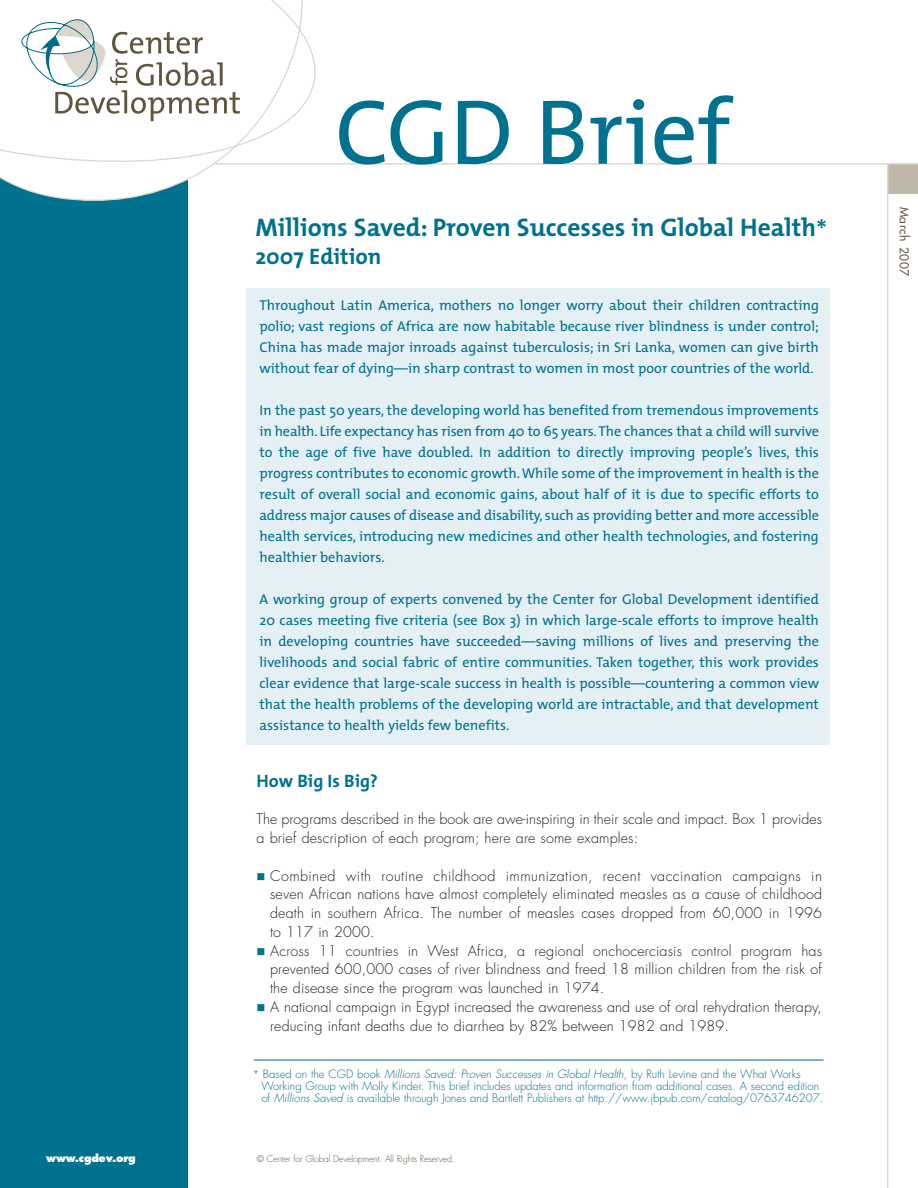
<style>
.page{position:relative;width:918px;height:1188px;background:#fff}
.page>*{position:absolute;margin:0;border:0;box-sizing:border-box;transform-origin:0 0}
.t1{font:93px "The Mix";color:#00718e}
.t2{font:700 25.5px "The Mix";color:#00718e}
.t3{font:700 22.5px "The Mix";color:#00718e}
.t4{font:700 18px "The Mix";color:#00718e}
.t5{font:14.25px/21px "The Mix";color:#00718e;text-align:justify}
.t6{font:300 14.25px/18.8px "Futura";letter-spacing:.01em;color:#231f20}
.t7{font:12px "Futura";letter-spacing:.045em;color:#685d49}
.t8{font:300 11.25px/12px "Futura";color:#00718e}
.t9{font:800 10.5px "Futura";letter-spacing:-.025em;color:#fff}
.t10{font:300 9px "Futura";letter-spacing:-.02em;color:#685d49}
.s1{font-weight:400;font-size:30px}
.s2{font-size:10.5px}
.s3{font-style:italic}
</style>
<div class="page">
<div style="left:246px;top:289px;width:584px;height:456px;background:#e4f0f4"></div>
<div style="left:0;top:167px;width:187px;height:1021px;background:#00718e"></div>
<div style="left:888px;top:164px;width:30px;height:30px;background:#bfb8a9"></div>
<hr style="left:83px;top:163px;width:835px;height:2px;background:#ddd9d1">
<svg style="left:0;top:0;width:356px;height:212px"></svg>
<svg style="left:21px;top:16px;width:219px;height:105px"></svg>
<hr style="left:254px;top:1060px;width:570px;height:1px;background:#00718e">
<hr style="left:887px;top:164px;width:1px;height:1024px;background:#ddd9d1">
<p class="t9" style="left:46px;top:1153px;width:91px">www.cgdev.org</p>
<h1 class="t1" style="left:335px;top:98px;width:397px">CGD Brief</h1>
<h2 class="t2" style="left:255px;top:218px;width:573px">Millions Saved: Proven Successes in Global Health<span class="s1">*</span></h2>
<h3 class="t3" style="left:255px;top:248px;width:127px">2007 Edition</h3>
<p class="t5" style="left:259px;top:296px;width:561px">Throughout Latin America, mothers no longer worry about their children contracting polio; vast regions of Africa are now habitable because river blindness is under control; China has made major inroads against tuberculosis; in Sri Lanka, women can give birth without fear of dying—in sharp contrast to women in most poor countries of the world.</p>
<p class="t5" style="left:259px;top:401px;width:561px">In the past 50 years, the developing world has benefited from tremendous improvements in health. Life expectancy has risen from 40 to 65 years. The chances that a child will survive to the age of five have doubled. In addition to directly improving people’s lives, this progress contributes to economic growth.While some of the improvement in health is the result of overall social and economic gains, about half of it is due to specific efforts to address major causes of disease and disability, such as providing better and more accessible health services, introducing new medicines and other health technologies, and fostering healthier behaviors.</p>
<p class="t5" style="left:259px;top:590px;width:561px">A working group of experts convened by the Center for Global Development identified 20 cases meeting five criteria (see Box 3) in which large-scale efforts to improve health in developing countries have succeeded—saving millions of lives and preserving the livelihoods and social fabric of entire communities. Taken together, this work provides clear evidence that large-scale success in health is possible—countering a common view that the health problems of the developing world are intractable, and that development assistance to health yields few benefits.</p>
<p class="t4" style="left:257px;top:774px;width:123px">How Big Is Big?</p>
<p class="t6" style="left:257px;top:811px;width:567px">The programs described in the book are awe-inspiring in their scale and impact. Box 1 provides a brief description of each program; here are some examples:</p>
<p class="t6" style="left:270px;top:867px;width:553px">Combined with routine childhood immunization, recent vaccination campaigns in seven African nations have almost completely eliminated measles as a cause of childhood death in southern Africa. The number of measles cases dropped from 60,000 in 1996 to 117 in 2000.<br>Across 11 countries in West Africa, a regional onchocerciasis control program has prevented 600,000 cases of river blindness and freed 18 million children from the risk of the disease since the program was launched in 1974.<br>A national campaign in Egypt increased the awareness and use of oral rehydration therapy, reducing infant deaths due to diarrhea by 82% between 1982 and 1989.</p>
<p class="t8" style="left:261px;top:1069px;width:563px;text-indent:-9px"><span class="s2">*</span> B a s ed o n t h e C G D boo k <span class="s3">Millions Saved: Proven Successes in Global Health</span>, by R u t h Lev i n e a n d t h e W h a t Wo r ks<br>Working Group with Molly Kinder. This brief includes updates and information from additional cases. A second edition of <span class="s3">Millions Saved</span> is available through Jones and Bartlett Publishers at http://www.jbpub.com/catalog/0763746207.</p>
<p class="t10" style="left:257px;top:1154px;width:199px">© Center for Global Development. All Rights Reserved.</p>
<p class="t7" style="left:910px;top:207px;width:71px;rotate:90deg">March 2007</p>
</div>
